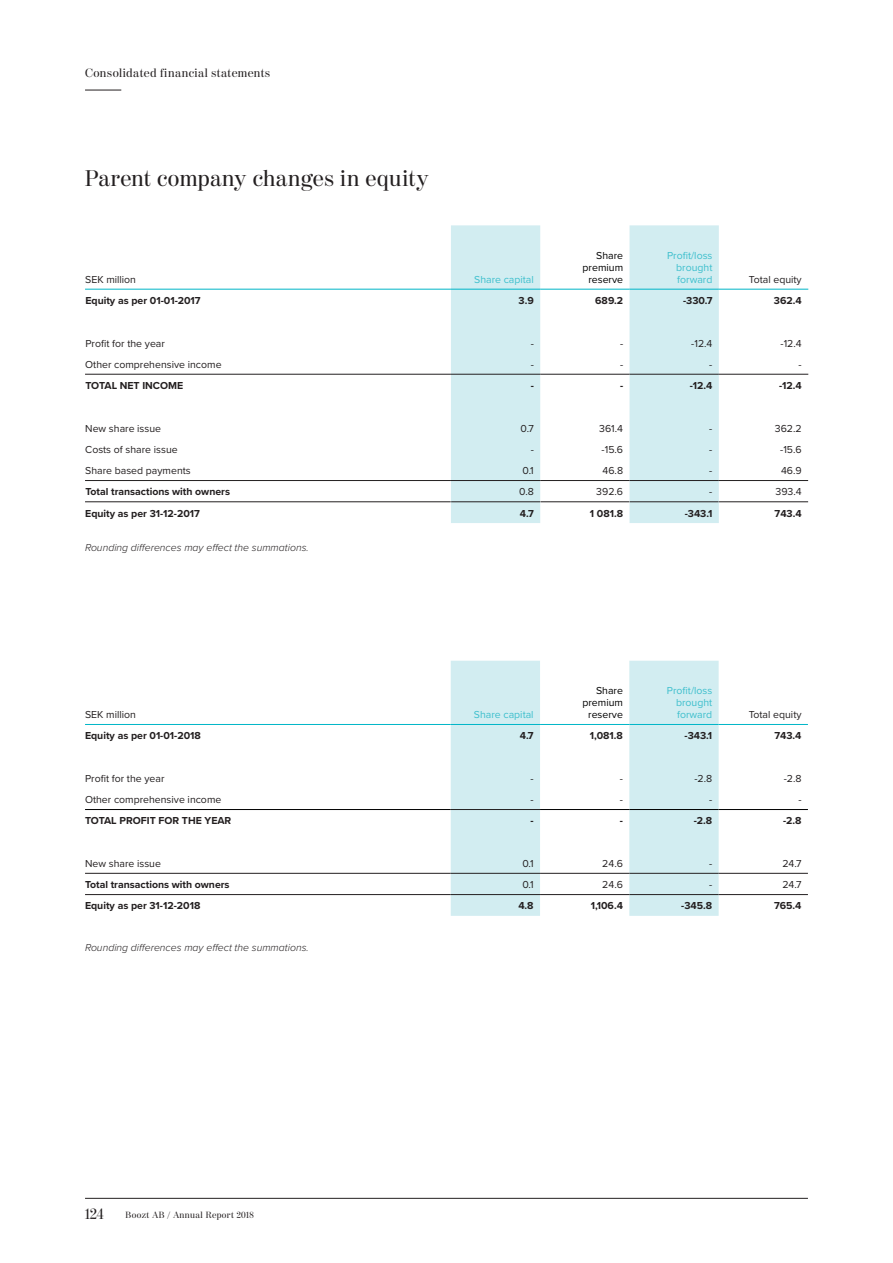
<style>
.page{position:relative;width:893px;height:1263px;background:#fff}
.page>*{position:absolute;margin:0;border:0;box-sizing:border-box;transform-origin:0 0}
.t1{font:22.5px "Moderno FB";letter-spacing:.015em;color:#231f20}
.t2{font:15px "Moderno FB";color:#231f20}
.t3{font:12px "Moderno FB";letter-spacing:.03em;color:#231f20}
.t4{font:10.5px "Proxima Nova";color:#231f20}
.t5{font:700 10.5px "Proxima Nova";color:#231f20}
.t6{font:italic 300 10.5px "Proxima Nova";color:#231f20}
.t7{font:10.5px "Proxima Nova";color:#3dbfcd}
.t8{font:10.5px "Proxima Nova";color:#000001}
.t9{font:9px "Moderno FB";letter-spacing:.04em;color:#231f20}
</style>
<div class="page">
<hr style="left:85px;top:1198px;width:723px;height:1px;background:#231f20">
<svg style="left:451px;top:225px;width:268px;height:298px;fill:#d2edf1"></svg>
<hr style="left:451px;top:501px;width:89px;height:1px;background:#231f20">
<hr style="left:540px;top:501px;width:89px;height:1px;background:#231f20">
<hr style="left:630px;top:501px;width:89px;height:1px;background:#231f20">
<hr style="left:719px;top:501px;width:89px;height:1px;background:#231f20">
<hr style="left:85px;top:501px;width:366px;height:1px;background:#231f20">
<hr style="left:85px;top:374px;width:366px;height:1px;background:#231f20">
<hr style="left:451px;top:374px;width:89px;height:1px;background:#231f20">
<hr style="left:540px;top:374px;width:89px;height:1px;background:#231f20">
<hr style="left:629px;top:374px;width:90px;height:1px;background:#231f20">
<hr style="left:719px;top:374px;width:89px;height:1px;background:#231f20">
<hr style="left:85px;top:480px;width:366px;height:1px;background:#231f20">
<hr style="left:451px;top:480px;width:89px;height:1px;background:#231f20">
<hr style="left:540px;top:480px;width:89px;height:1px;background:#231f20">
<hr style="left:629px;top:480px;width:90px;height:1px;background:#231f20">
<hr style="left:719px;top:480px;width:89px;height:1px;background:#231f20">
<hr style="left:85px;top:289px;width:366px;height:1px;background:#00b6c8">
<hr style="left:451px;top:289px;width:89px;height:1px;background:#00b6c8">
<hr style="left:540px;top:289px;width:89px;height:1px;background:#00b6c8">
<hr style="left:629px;top:289px;width:90px;height:1px;background:#00b6c8">
<hr style="left:719px;top:289px;width:89px;height:1px;background:#00b6c8">
<svg style="left:451px;top:661px;width:268px;height:255px;fill:#d2edf1"></svg>
<hr style="left:85px;top:809px;width:366px;height:1px;background:#000">
<hr style="left:540px;top:809px;width:89px;height:1px;background:#000">
<hr style="left:629px;top:809px;width:90px;height:1px;background:#000">
<hr style="left:719px;top:809px;width:89px;height:1px;background:#000">
<hr style="left:451px;top:809px;width:89px;height:1px;background:#231f20">
<hr style="left:85px;top:724px;width:366px;height:1px;background:#00b6c8">
<hr style="left:451px;top:724px;width:89px;height:1px;background:#00b6c8">
<hr style="left:540px;top:724px;width:89px;height:1px;background:#00b6c8">
<hr style="left:629px;top:724px;width:90px;height:1px;background:#00b6c8">
<hr style="left:719px;top:724px;width:89px;height:1px;background:#00b6c8">
<hr style="left:85px;top:873px;width:366px;height:1px;background:#231f20">
<hr style="left:451px;top:873px;width:89px;height:1px;background:#231f20">
<hr style="left:540px;top:873px;width:89px;height:1px;background:#231f20">
<hr style="left:629px;top:873px;width:90px;height:1px;background:#231f20">
<hr style="left:719px;top:873px;width:89px;height:1px;background:#231f20">
<hr style="left:85px;top:894px;width:366px;height:1px;background:#231f20">
<hr style="left:451px;top:894px;width:89px;height:1px;background:#231f20">
<hr style="left:540px;top:894px;width:89px;height:1px;background:#231f20">
<hr style="left:629px;top:894px;width:90px;height:1px;background:#231f20">
<hr style="left:719px;top:894px;width:89px;height:1px;background:#231f20">
<hr style="left:85px;top:90px;width:36px;height:1px;background:#231f20">
<p class="t3" style="left:85px;top:66px;width:187px">Consolidated financial statements</p>
<p class="t1" style="left:85px;top:166px;width:345px">Parent company changes in equity</p>
<p class="t4" style="left:85px;top:271px;width:52px">SEK million</p>
<p class="t7" style="left:474px;top:271px;width:61px">Share capital</p>
<p class="t8" style="left:596px;top:247px;width:28px">Share</p>
<p class="t8" style="left:583px;top:259px;width:42px">premium</p>
<p class="t8" style="left:588px;top:271px;width:36px">reserve</p>
<p class="t7" style="left:667px;top:247px;width:47px">Profit/loss</p>
<p class="t7" style="left:676px;top:259px;width:38px">brought</p>
<p class="t7" style="left:677px;top:271px;width:37px">forward</p>
<p class="t4" style="left:749px;top:271px;width:54px">Total equity</p>
<p class="t5" style="left:85px;top:293px;width:117px">Equity as per 01-01-2017</p>
<p class="t5" style="left:519px;top:293px;width:17px">3.9</p>
<p class="t5" style="left:595px;top:293px;width:29px">689.2</p>
<p class="t5" style="left:683px;top:293px;width:31px">-330.7</p>
<p class="t5" style="left:774px;top:293px;width:29px">362.4</p>
<p class="t4" style="left:85px;top:335px;width:81px">Profit for the year</p>
<p class="t4" style="left:531px;top:335px;width:5px">-</p>
<p class="t4" style="left:620px;top:335px;width:5px">-</p>
<p class="t4" style="left:691px;top:335px;width:23px">-12.4</p>
<p class="t4" style="left:781px;top:335px;width:23px">-12.4</p>
<p class="t4" style="left:85px;top:356px;width:138px">Other comprehensive income</p>
<p class="t4" style="left:531px;top:356px;width:5px">-</p>
<p class="t4" style="left:620px;top:356px;width:5px">-</p>
<p class="t4" style="left:709px;top:356px;width:5px">-</p>
<p class="t4" style="left:799px;top:356px;width:5px">-</p>
<p class="t5" style="left:85px;top:378px;width:99px">TOTAL NET INCOME</p>
<p class="t5" style="left:531px;top:378px;width:5px">-</p>
<p class="t5" style="left:620px;top:378px;width:5px">-</p>
<p class="t5" style="left:690px;top:378px;width:24px">-12.4</p>
<p class="t5" style="left:779px;top:378px;width:24px">-12.4</p>
<p class="t4" style="left:85px;top:420px;width:77px">New share issue</p>
<p class="t4" style="left:521px;top:420px;width:15px">0.7</p>
<p class="t4" style="left:599px;top:420px;width:25px">361.4</p>
<p class="t4" style="left:709px;top:420px;width:5px">-</p>
<p class="t4" style="left:775px;top:420px;width:28px">362.2</p>
<p class="t4" style="left:85px;top:441px;width:94px">Costs of share issue</p>
<p class="t4" style="left:531px;top:441px;width:5px">-</p>
<p class="t4" style="left:602px;top:441px;width:23px">-15.6</p>
<p class="t4" style="left:709px;top:441px;width:5px">-</p>
<p class="t4" style="left:780px;top:441px;width:23px">-15.6</p>
<p class="t4" style="left:85px;top:463px;width:107px">Share based payments</p>
<p class="t4" style="left:523px;top:463px;width:13px">0.1</p>
<p class="t4" style="left:603px;top:463px;width:22px">46.8</p>
<p class="t4" style="left:709px;top:463px;width:5px">-</p>
<p class="t4" style="left:781px;top:463px;width:22px">46.9</p>
<p class="t5" style="left:85px;top:484px;width:146px">Total transactions with owners</p>
<p class="t4" style="left:519px;top:484px;width:16px">0.8</p>
<p class="t4" style="left:596px;top:484px;width:28px">392.6</p>
<p class="t4" style="left:709px;top:484px;width:5px">-</p>
<p class="t4" style="left:776px;top:484px;width:28px">393.4</p>
<p class="t5" style="left:85px;top:505px;width:116px">Equity as per 31-12-2017</p>
<p class="t5" style="left:520px;top:505px;width:15px">4.7</p>
<p class="t5" style="left:590px;top:505px;width:35px">1 081.8</p>
<p class="t5" style="left:685px;top:505px;width:29px">-343.1</p>
<p class="t5" style="left:775px;top:505px;width:29px">743.4</p>
<p class="t6" style="left:85px;top:539px;width:225px">Rounding differences may effect the summations.</p>
<p class="t4" style="left:85px;top:707px;width:52px">SEK million</p>
<p class="t7" style="left:474px;top:707px;width:61px">Share capital</p>
<p class="t8" style="left:596px;top:683px;width:28px">Share</p>
<p class="t8" style="left:582px;top:695px;width:42px">premium</p>
<p class="t8" style="left:588px;top:707px;width:36px">reserve</p>
<p class="t7" style="left:667px;top:683px;width:47px">Profit/loss</p>
<p class="t7" style="left:676px;top:695px;width:38px">brought</p>
<p class="t7" style="left:677px;top:707px;width:37px">forward</p>
<p class="t4" style="left:749px;top:707px;width:54px">Total equity</p>
<p class="t5" style="left:85px;top:728px;width:117px">Equity as per 01-01-2018</p>
<p class="t5" style="left:520px;top:728px;width:15px">4.7</p>
<p class="t5" style="left:590px;top:728px;width:35px">1,081.8</p>
<p class="t5" style="left:684px;top:728px;width:29px">-343.1</p>
<p class="t5" style="left:774px;top:728px;width:29px">743.4</p>
<p class="t4" style="left:85px;top:770px;width:81px">Profit for the year</p>
<p class="t4" style="left:530px;top:770px;width:5px">-</p>
<p class="t4" style="left:620px;top:770px;width:5px">-</p>
<p class="t4" style="left:694px;top:770px;width:19px">-2.8</p>
<p class="t4" style="left:784px;top:770px;width:19px">-2.8</p>
<p class="t4" style="left:85px;top:792px;width:138px">Other comprehensive income</p>
<p class="t4" style="left:530px;top:792px;width:5px">-</p>
<p class="t4" style="left:620px;top:792px;width:5px">-</p>
<p class="t4" style="left:709px;top:792px;width:5px">-</p>
<p class="t4" style="left:798px;top:792px;width:5px">-</p>
<p class="t5" style="left:85px;top:813px;width:148px">TOTAL PROFIT FOR THE YEAR</p>
<p class="t5" style="left:530px;top:813px;width:5px">-</p>
<p class="t5" style="left:620px;top:813px;width:5px">-</p>
<p class="t5" style="left:694px;top:813px;width:20px">-2.8</p>
<p class="t5" style="left:783px;top:813px;width:20px">-2.8</p>
<p class="t4" style="left:85px;top:855px;width:77px">New share issue</p>
<p class="t4" style="left:522px;top:855px;width:13px">0.1</p>
<p class="t4" style="left:602px;top:855px;width:22px">24.6</p>
<p class="t4" style="left:709px;top:855px;width:5px">-</p>
<p class="t4" style="left:782px;top:855px;width:21px">24.7</p>
<p class="t5" style="left:85px;top:877px;width:146px">Total transactions with owners</p>
<p class="t4" style="left:522px;top:877px;width:13px">0.1</p>
<p class="t4" style="left:602px;top:877px;width:22px">24.6</p>
<p class="t4" style="left:709px;top:877px;width:5px">-</p>
<p class="t4" style="left:782px;top:877px;width:21px">24.7</p>
<p class="t5" style="left:85px;top:898px;width:117px">Equity as per 31-12-2018</p>
<p class="t5" style="left:518px;top:898px;width:17px">4.8</p>
<p class="t5" style="left:591px;top:898px;width:34px">1,106.4</p>
<p class="t5" style="left:681px;top:898px;width:33px">-345.8</p>
<p class="t5" style="left:774px;top:898px;width:29px">765.4</p>
<p class="t6" style="left:85px;top:940px;width:225px">Rounding differences may effect the summations.</p>
<h2 class="t2" style="left:85px;top:1205px;width:20px">124</h2>
<p class="t9" style="left:126px;top:1210px;width:130px">Boozt AB / Annual Report 2018</p>
</div>
